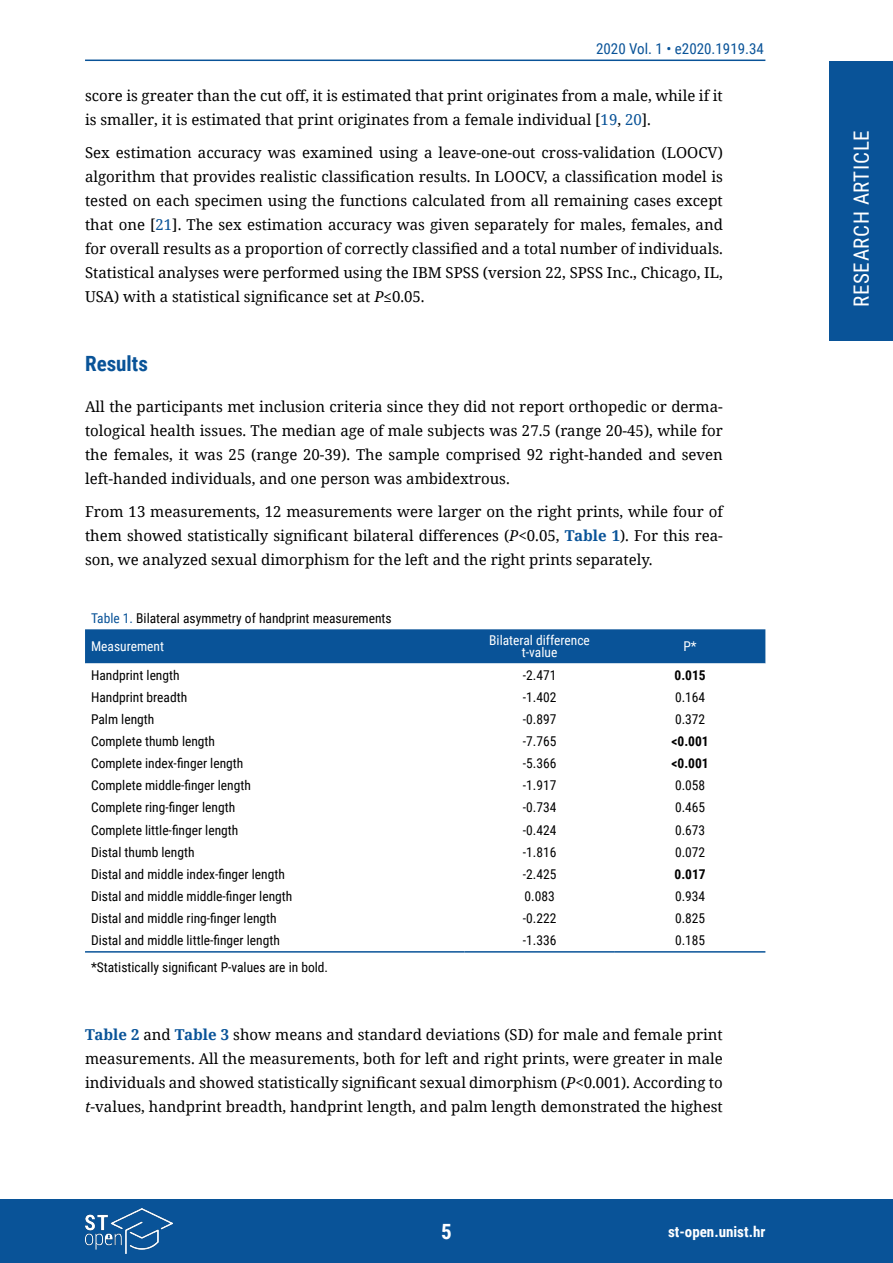
<style>
.page{position:relative;width:893px;height:1263px;background:#fff}
.page>*{position:absolute;margin:0;border:0;box-sizing:border-box;transform-origin:0 0}
.t1{font:21px "Roboto Condensed";letter-spacing:.035em;color:#fff}
.t2{font:700 21px "Roboto Condensed";color:#095398}
.t3{font:700 21px "Roboto Condensed";color:#fff}
.t4{font:15px/24px "Noto Serif";color:#000;text-align:justify}
.t5{font:15px "Roboto Condensed";color:#095398}
.t6{font:700 15px "Roboto Condensed";color:#fff}
.t7{font:13.5px/28px "Roboto Condensed";color:#000}
.t8{font:13.5px/12px "Roboto Condensed";color:#fff;text-align:center}
.t9{font:700 13.5px "Roboto Condensed";color:#000}
.s1{color:#095398}
.s2{font-style:italic}
.s3{font-weight:700;color:#095398}
.s4{color:#fff}
</style>
<div class="page">
<div style="left:829px;top:61px;width:64px;height:279px;background:#095398"></div>
<div style="left:0;top:1199px;width:893px;height:64px;background:#095398"></div>
<hr style="left:85px;top:60px;width:680px;height:1px;background:#095398">
<img style="left:85px;top:1209px;width:87px;height:44px">
<div style="left:85px;top:629px;width:680px;height:34px;background:#095398"></div>
<hr style="left:85px;top:951px;width:379px;height:2px;background:#095398">
<hr style="left:464px;top:951px;width:151px;height:2px;background:#095398">
<hr style="left:615px;top:951px;width:150px;height:2px;background:#095398">
<p class="t5" style="left:596px;top:38px;width:169px">2020 Vol. 1 • e2020.1919.34</p>
<p class="t4" style="left:85px;top:83px;width:639px">score is greater than the cut off, it is estimated that print originates from a male, while if it is smaller, it is estimated that print originates from a female individual [<span class="s1">19</span>, <span class="s1">20</span>].</p>
<p class="t4" style="left:85px;top:140px;width:639px">Sex estimation accuracy was examined using a leave-one-out cross-validation (LOOCV) algorithm that provides realistic classification results. In LOOCV, a classification model is tested on each specimen using the functions calculated from all remaining cases except that one [<span class="s1">21</span>]. The sex estimation accuracy was given separately for males, females, and for overall results as a proportion of correctly classified and a total number of individuals.<br>Statistical analyses were performed using the IBM SPSS (version 22, SPSS Inc., Chicago, IL, USA) with a statistical significance set at <span class="s2">P</span>≤0.05.</p>
<h1 class="t2" style="left:85px;top:349px;width:64px">Results</h1>
<p class="t4" style="left:85px;top:394px;width:639px">All the participants met inclusion criteria since they did not report orthopedic or derma&shy;tological health issues. The median age of male subjects was 27.5 (range 20-45), while for the females, it was 25 (range 20-39). The sample comprised 92 right-handed and seven left-handed individuals, and one person was ambidextrous.</p>
<p class="t4" style="left:85px;top:499px;width:639px">From 13 measurements, 12 measurements were larger on the right prints, while four of them showed statistically significant bilateral differences (<span class="s2">P</span>&lt;0.05, <span class="s3">Table 1</span>). For this rea&shy;son, we analyzed sexual dimorphism for the left and the right prints separately.</p>
<p class="t7" style="left:91px;top:604px;width:302px"><span class="s1">Table 1.</span> Bilateral asymmetry of handprint measurements<br><span class="s4">Measurement</span></p>
<p class="t8" style="left:489px;top:634px;width:102px">Bilateral difference t-value</p>
<p class="t8" style="left:683px;top:640px;width:15px">P*</p>
<p class="t7" style="left:91px;top:660px;width:90px">Handprint length</p>
<p class="t7" style="left:523px;top:660px;width:35px">-2.471</p>
<p class="t9" style="left:674px;top:665px;width:33px">0.015</p>
<p class="t7" style="left:91px;top:682px;width:98px">Handprint breadth</p>
<p class="t7" style="left:523px;top:682px;width:35px">-1.402</p>
<p class="t7" style="left:675px;top:682px;width:32px">0.164</p>
<p class="t7" style="left:91px;top:704px;width:65px">Palm length</p>
<p class="t7" style="left:523px;top:704px;width:35px">-0.897</p>
<p class="t7" style="left:675px;top:704px;width:32px">0.372</p>
<p class="t7" style="left:91px;top:727px;width:126px">Complete thumb length</p>
<p class="t7" style="left:523px;top:727px;width:35px">-7.765</p>
<p class="t9" style="left:671px;top:732px;width:39px">&lt;0.001</p>
<p class="t7" style="left:91px;top:749px;width:154px">Complete index-finger length</p>
<p class="t7" style="left:523px;top:749px;width:35px">-5.366</p>
<p class="t9" style="left:671px;top:754px;width:39px">&lt;0.001</p>
<p class="t7" style="left:91px;top:771px;width:161px">Complete middle-finger length</p>
<p class="t7" style="left:523px;top:771px;width:35px">-1.917</p>
<p class="t7" style="left:675px;top:771px;width:32px">0.058</p>
<p class="t7" style="left:91px;top:793px;width:146px">Complete ring-finger length</p>
<p class="t7" style="left:523px;top:793px;width:35px">-0.734</p>
<p class="t7" style="left:675px;top:793px;width:32px">0.465</p>
<p class="t7" style="left:91px;top:815px;width:149px">Complete little-finger length</p>
<p class="t7" style="left:523px;top:815px;width:35px">-0.424</p>
<p class="t7" style="left:675px;top:815px;width:32px">0.673</p>
<p class="t7" style="left:91px;top:837px;width:105px">Distal thumb length</p>
<p class="t7" style="left:523px;top:837px;width:35px">-1.816</p>
<p class="t7" style="left:675px;top:837px;width:32px">0.072</p>
<p class="t7" style="left:91px;top:859px;width:195px">Distal and middle index-finger length</p>
<p class="t7" style="left:523px;top:859px;width:35px">-2.425</p>
<p class="t9" style="left:674px;top:864px;width:33px">0.017</p>
<p class="t7" style="left:91px;top:881px;width:203px">Distal and middle middle-finger length</p>
<p class="t7" style="left:524px;top:881px;width:32px">0.083</p>
<p class="t7" style="left:675px;top:881px;width:32px">0.934</p>
<p class="t7" style="left:91px;top:904px;width:187px">Distal and middle ring-finger length</p>
<p class="t7" style="left:523px;top:904px;width:35px">-0.222</p>
<p class="t7" style="left:675px;top:904px;width:32px">0.825</p>
<p class="t7" style="left:91px;top:926px;width:190px">Distal and middle little-finger length</p>
<p class="t7" style="left:523px;top:926px;width:35px">-1.336</p>
<p class="t7" style="left:675px;top:926px;width:32px">0.185</p>
<p class="t7" style="left:91px;top:952px;width:239px">*Statistically significant P-values are in bold.</p>
<p class="t4" style="left:85px;top:1022px;width:639px"><span class="s3">Table 2</span> and <span class="s3">Table 3</span> show means and standard deviations (SD) for male and female print measurements. All the measurements, both for left and right prints, were greater in male individuals and showed statistically significant sexual dimorphism (<span class="s2">P</span>&lt;0.001). According to <span class="s2">t</span>-values, handprint breadth, handprint length, and palm length demonstrated the highest</p>
<h1 class="t3" style="left:441px;top:1217px;width:12px">5</h1>
<p class="t6" style="left:668px;top:1221px;width:99px">st-open.unist.hr</p>
<h1 class="t1" style="left:847px;top:307px;width:179px;rotate:-90deg">RESEARCH ARTICLE</h1>
</div>
